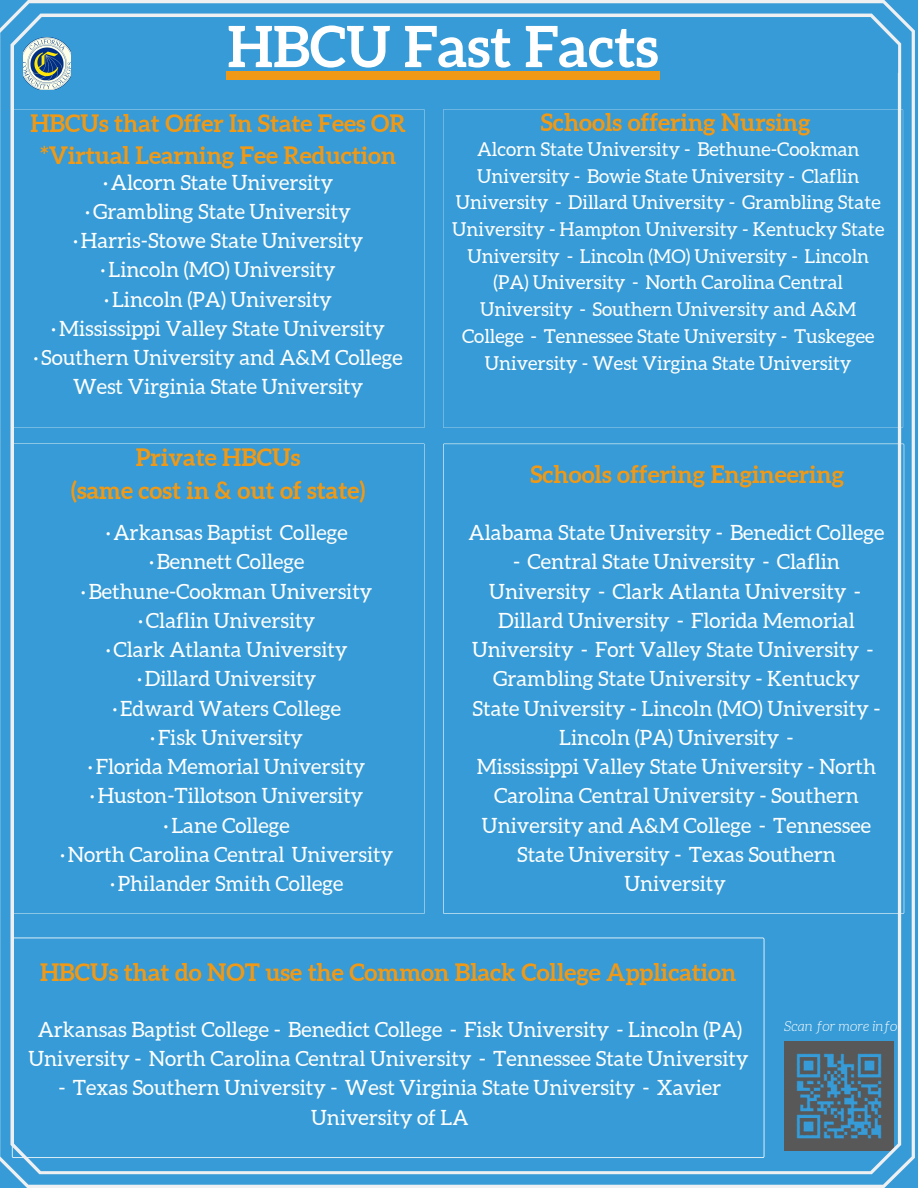
<style>
.page{position:relative;width:918px;height:1188px;background:#fff}
.page>*{position:absolute;margin:0;border:0;box-sizing:border-box;transform-origin:0 0}
.t1{font:700 57px "Aleo";color:#fff}
.t2{font:700 24px "Aleo";color:#ef9917}
.t3{font:21px/29.2px "Aleo";color:#fff;text-align:center}
.t4{font:19.2px/26.7px "Aleo";color:#fff;text-align:center}
.t5{font:italic 300 14.1px "Aleo";color:#fff}
</style>
<div class="page">
<div style="left:0;top:0;width:915px;height:1188px;background:#369bd6"></div>
<p class="t1" style="left:228px;top:14px;width:432px">HBCU Fast Facts</p>
<p class="t2" style="left:30px;top:109px;width:377px">HBCUs that Offer In State Fees OR</p>
<p class="t2" style="left:541px;top:109px;width:271px">Schools offering Nursing</p>
<p class="t2" style="left:40px;top:142px;width:358px">*Virtual Learning Fee Reduction</p>
<p class="t4" style="left:452px;top:136px;width:434px">Alcorn State University - Bethune-Cookman University - Bowie State University - Claflin University - Dillard University - Grambling State University - Hampton University - Kentucky State University - Lincoln (MO) University - Lincoln (PA) University - North Carolina Central University - Southern University and A&amp;M College - Tennessee State University - Tuskegee University - West Virgina State University</p>
<p class="t3" style="left:103px;top:168px;width:232px">·Alcorn State University</p>
<p class="t3" style="left:85px;top:197px;width:267px">·Grambling State University</p>
<p class="t3" style="left:73px;top:226px;width:292px">·Harris-Stowe State University</p>
<p class="t3" style="left:101px;top:255px;width:237px">·Lincoln (MO) University</p>
<p class="t3" style="left:104px;top:285px;width:229px">·Lincoln (PA) University</p>
<p class="t3" style="left:51px;top:314px;width:335px">·Mississippi Valley State University</p>
<p class="t3" style="left:33px;top:343px;width:371px">· Southern University and A&amp;M College</p>
<p class="t3" style="left:73px;top:372px;width:292px">West Virginia State University</p>
<p class="t2" style="left:136px;top:443px;width:166px">Private HBCUs</p>
<p class="t2" style="left:71px;top:476px;width:295px">(same cost in &amp; out of state)</p>
<p class="t3" style="left:106px;top:518px;width:244px">·Arkansas Baptist College</p>
<p class="t3" style="left:149px;top:547px;width:157px">·Bennett College</p>
<p class="t3" style="left:81px;top:576px;width:293px">·Bethune-Cookman University</p>
<p class="t3" style="left:138px;top:606px;width:179px">·Claflin University</p>
<p class="t3" style="left:106px;top:635px;width:243px">·Clark Atlanta University</p>
<p class="t3" style="left:137px;top:664px;width:181px">·Dillard University</p>
<p class="t3" style="left:112px;top:693px;width:230px">·Edward Waters College</p>
<p class="t3" style="left:150px;top:723px;width:154px">·Fisk University</p>
<p class="t3" style="left:88px;top:752px;width:279px">·Florida Memorial University</p>
<p class="t3" style="left:90px;top:781px;width:275px">·Huston-Tillotson University</p>
<p class="t3" style="left:164px;top:810px;width:128px">·Lane College</p>
<p class="t3" style="left:60px;top:840px;width:335px">·North Carolina Central University</p>
<p class="t3" style="left:110px;top:869px;width:235px">·Philander Smith College</p>
<p class="t2" style="left:530px;top:460px;width:315px">Schools offering Engineering</p>
<p class="t3" style="left:469px;top:518px;width:417px">Alabama State University - Benedict College</p>
<p class="t3" style="left:472px;top:547px;width:410px">- Central State University - Claflin University - Clark Atlanta University - Dillard University - Florida Memorial University - Fort Valley State University - Grambling State University - Kentucky State University - Lincoln (MO) University - Lincoln (PA) University -</p>
<p class="t3" style="left:477px;top:752px;width:401px">Mississippi Valley State University - North Carolina Central University - Southern University and A&amp;M College - Tennessee State University - Texas Southern University</p>
<p class="t2" style="left:40px;top:958px;width:698px">HBCUs that do NOT use the Common Black College Application</p>
<p class="t3" style="left:28px;top:1015px;width:722px">Arkansas Baptist College - Benedict College - Fisk University - Lincoln (PA)<br>University - North Carolina Central University - Tennessee State University</p>
<p class="t3" style="left:59px;top:1073px;width:664px">- Texas Southern University - West Virginia State University - Xavier<br>University of LA</p>
<p class="t5" style="left:784px;top:1018px;width:115px">Scan for more info</p>
</div>
